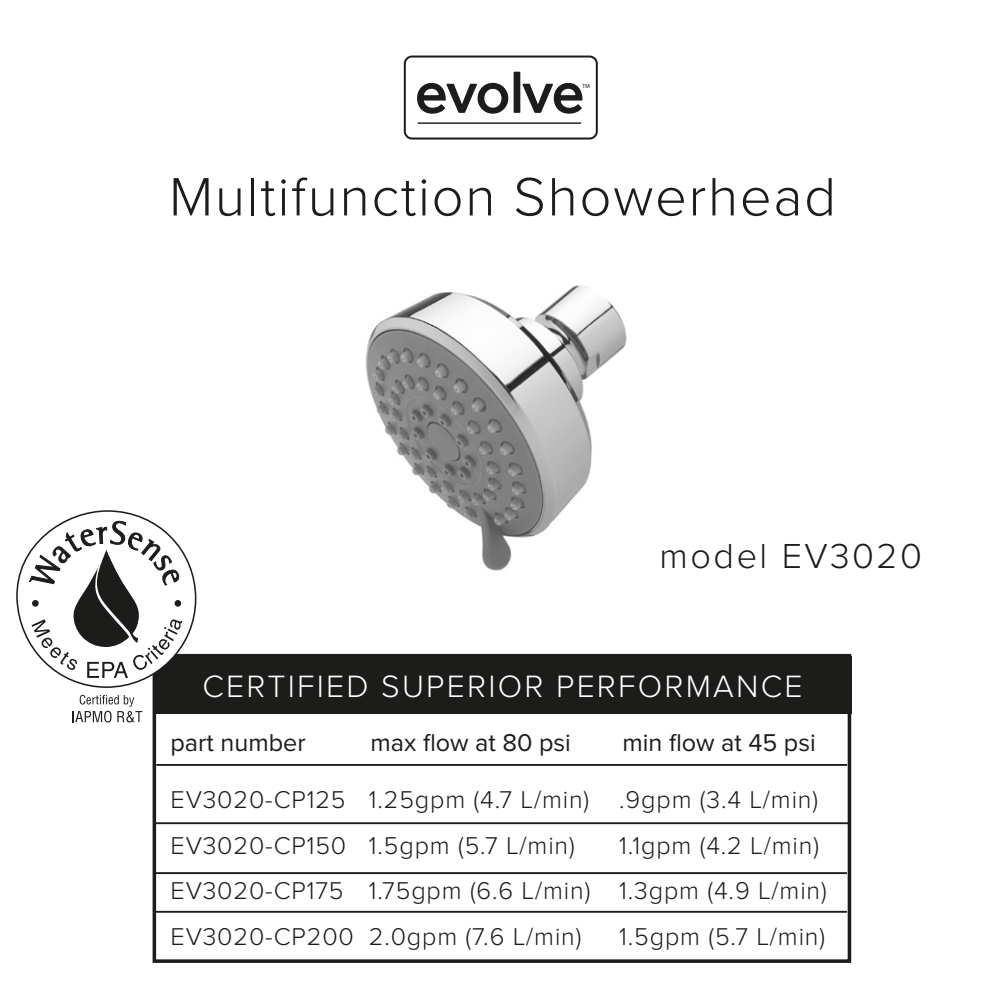
<style>
.page{position:relative;width:1008px;height:1008px;background:#fff}
.page>*{position:absolute;margin:0;border:0;box-sizing:border-box;transform-origin:0 0}
.t1{font:59.6px "Effra";letter-spacing:-.01em;color:#1c1c1a}
.t2{font:300 56px "Proxima Nova";letter-spacing:.03em;color:#1c1c1a}
.t3{font:300 36px "Proxima Nova";letter-spacing:.07em;color:#1c1c1a}
.t4{font:300 32px "Proxima Nova";letter-spacing:.07em;color:#fff}
.t5{font:300 25.2px/45.6px "Proxima Nova";letter-spacing:.035em;color:#1c1c1a}
.t6{font:25.2px "Proxima Nova";color:#1c1c1a}
.t7{font:300 17.6px "Proxima Nova";color:#1c1c1a}
</style>
<div class="page">
<img style="left:365px;top:285px;width:262px;height:286px">
<div style="left:154px;top:656px;width:697px;height:57px;background:#1c1c1a"></div>
<div style="left:153px;top:654px;width:698px;height:309px;border:4px solid #1c1c1a"></div>
<hr style="left:156px;top:764px;width:691px;height:2px;background:#1c1c1a">
<hr style="left:155px;top:872px;width:692px;height:2px;background:#1c1c1a">
<hr style="left:155px;top:911px;width:692px;height:2px;background:#1c1c1a">
<hr style="left:156px;top:822px;width:692px;height:2px;background:#1c1c1a">
<svg style="left:16px;top:510px;width:181px;height:179px"></svg>
<svg style="left:72px;top:695px;width:70px;height:27px"></svg>
<div style="left:404px;top:56px;width:194px;height:84px;border:2px solid #1c1c1a;border-radius:7px"></div>
<hr style="left:418px;top:122px;width:163px;height:2px;background:#1c1c1a">
<svg style="left:417px;top:82px;width:92px;height:32px"></svg>
<div style="left:514px;top:72px;width:6px;height:41px;border:1px solid #1c1c1a"></div>
<svg style="left:522px;top:82px;width:61px;height:32px"></svg>
<h1 class="t1" style="left:415px;top:58px;width:170px">evolve</h1>
<p class="t7" style="left:582px;top:77px;width:10px">™</p>
<h2 class="t2" style="left:169px;top:155px;width:669px">Multifunction Showerhead</h2>
<h3 class="t3" style="left:660px;top:529px;width:264px">model EV3020</h3>
<p class="t4" style="left:203px;top:662px;width:602px">CERTIFIED SUPERIOR PERFORMANCE</p>
<p class="t6" style="left:171px;top:729px;width:137px">part number</p>
<p class="t6" style="left:371px;top:729px;width:202px">max flow at 80 psi</p>
<p class="t6" style="left:623px;top:729px;width:195px">min flow at 45 psi</p>
<p class="t5" style="left:171px;top:775px;width:649px">EV3020-CP125 1.25gpm (4.7 L/min) .9gpm (3.4 L/min)<br>EV3020-CP150 1.5gpm (5.7 L/min)</p>
<p class="t5" style="left:171px;top:821px;width:658px;text-indent:449px">1.1gpm (4.2 L/min)<br>EV3020-CP175 1.75gpm (6.6 L/min) 1.3gpm (4.9 L/min)<br>EV3020-CP200 2.0gpm (7.6 L/min)</p>
<p class="t5" style="left:619px;top:912px;width:207px">1.5gpm (5.7 L/min)</p>
</div>
